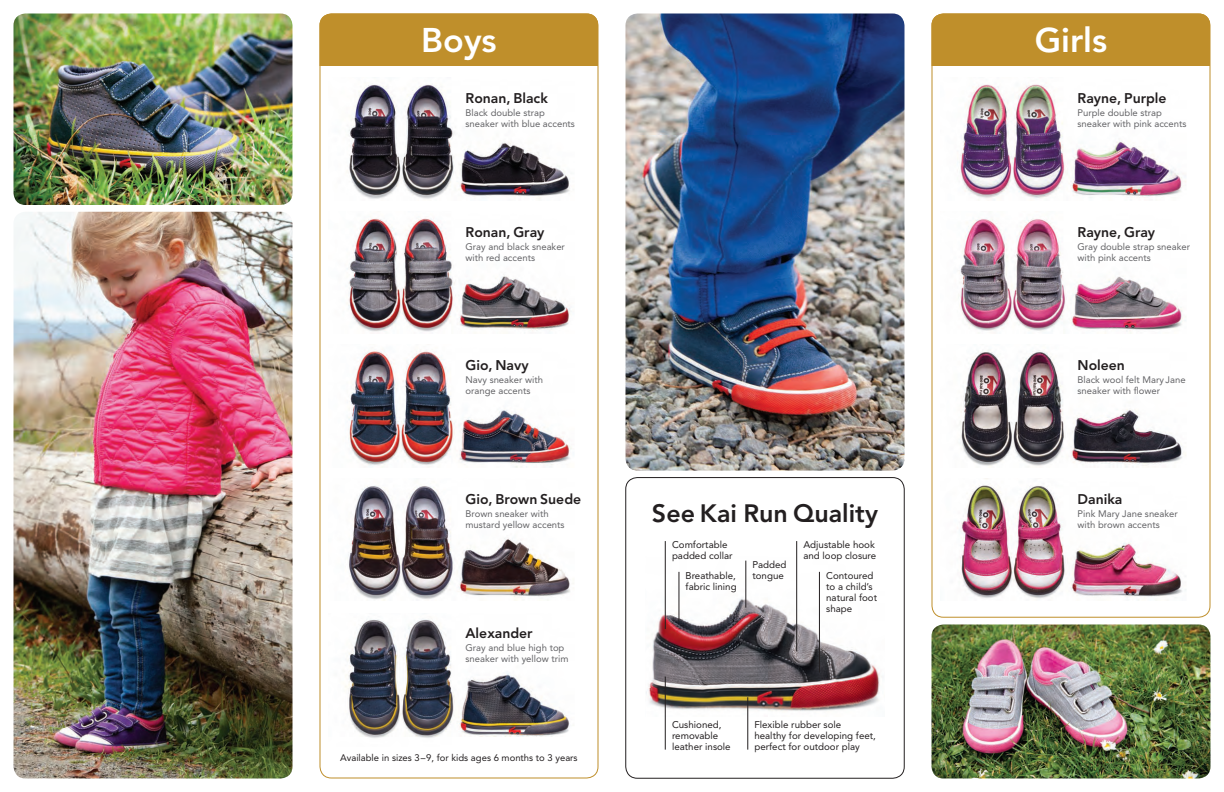
<style>
.page{position:relative;width:1224px;height:792px;background:#fff}
.page>*{position:absolute;margin:0;border:0;box-sizing:border-box;transform-origin:0 0}
.t1{font:800 34px "Avenir";color:#fff}
.t2{font:800 25px "Avenir";color:#231f20}
.t3{font:800 14px "Avenir";color:#231f20}
.t4{font:9.8px/11px "Avenir";color:#231f20}
.t5{font:9.5px/11px "Avenir";color:#636366}
.t6{font:9.5px "Avenir";color:#231f20}
</style>
<div class="page">
<img style="left:14px;top:14px;width:278px;height:191px">
<img style="left:932px;top:624px;width:278px;height:154px">
<img style="left:626px;top:14px;width:278px;height:457px">
<img style="left:14px;top:212px;width:278px;height:566px">
<div style="left:320px;top:14px;width:278px;height:52px;background:#bf8f2b"></div>
<div style="left:932px;top:14px;width:278px;height:52px;background:#bf8f2b"></div>
<img style="left:960px;top:84px;width:226px;height:515px">
<img style="left:347px;top:84px;width:225px;height:517px">
<img style="left:345px;top:619px;width:225px;height:119px">
<div style="left:626px;top:477px;width:279px;height:301px;border:1px solid #231f20;border-radius:12px"></div>
<img style="left:646px;top:557px;width:234px;height:159px">
<hr style="left:665px;top:677px;width:1px;height:73px;background:#231f20">
<hr style="left:819px;top:572px;width:1px;height:100px;background:#231f20">
<hr style="left:748px;top:697px;width:1px;height:53px;background:#231f20">
<hr style="left:665px;top:541px;width:1px;height:88px;background:#231f20">
<hr style="left:796px;top:541px;width:1px;height:110px;background:#231f20">
<hr style="left:679px;top:572px;width:1px;height:50px;background:#231f20">
<hr style="left:746px;top:561px;width:1px;height:47px;background:#231f20">
<h1 class="t1" style="left:421px;top:20px;width:77px">Boys</h1>
<h1 class="t1" style="left:1035px;top:20px;width:74px">Girls</h1>
<h3 class="t3" style="left:1078px;top:90px;width:91px">Rayne, Purple</h3>
<p class="t5" style="left:1078px;top:107px;width:110px">Purple double strap sneaker with pink accents</p>
<h3 class="t3" style="left:466px;top:90px;width:84px">Ronan, Black</h3>
<p class="t5" style="left:466px;top:107px;width:111px">Black double strap sneaker with blue accents</p>
<h3 class="t3" style="left:466px;top:223px;width:80px">Ronan, Gray</h3>
<p class="t5" style="left:466px;top:241px;width:101px">Gray and black sneaker with red accents</p>
<h3 class="t3" style="left:466px;top:357px;width:65px">Gio, Navy</h3>
<p class="t5" style="left:466px;top:374px;width:79px">Navy sneaker with orange accents</p>
<h3 class="t3" style="left:466px;top:490px;width:117px">Gio, Brown Suede</h3>
<p class="t5" style="left:466px;top:508px;width:101px">Brown sneaker with mustard yellow accents</p>
<h3 class="t3" style="left:466px;top:625px;width:69px">Alexander</h3>
<p class="t5" style="left:466px;top:642px;width:104px">Gray and blue high top sneaker with yellow trim</p>
<p class="t6" style="left:340px;top:753px;width:239px">Available in sizes 3–9, for kids ages 6 months to 3 years</p>
<h2 class="t2" style="left:652px;top:499px;width:228px">See Kai Run Quality</h2>
<p class="t4" style="left:672px;top:540px;width:62px">Comfortable padded collar</p>
<p class="t4" style="left:803px;top:540px;width:74px">Adjustable hook and loop closure</p>
<p class="t4" style="left:686px;top:570px;width:53px">Breathable, fabric lining</p>
<p class="t4" style="left:752px;top:559px;width:36px">Padded tongue</p>
<p class="t4" style="left:826px;top:570px;width:52px">Contoured to a child’s natural foot shape</p>
<p class="t4" style="left:672px;top:719px;width:60px">Cushioned, removable leather insole</p>
<p class="t4" style="left:754px;top:719px;width:123px">Flexible rubber sole<br>healthy for developing feet, perfect for outdoor play</p>
<h3 class="t3" style="left:1078px;top:223px;width:79px">Rayne, Gray</h3>
<p class="t5" style="left:1078px;top:241px;width:114px">Gray double strap sneaker with pink accents</p>
<h3 class="t3" style="left:1078px;top:357px;width:49px">Noleen</h3>
<p class="t5" style="left:1078px;top:374px;width:110px">Black wool felt Mary Jane sneaker with flower</p>
<h3 class="t3" style="left:1078px;top:490px;width:46px">Danika</h3>
<p class="t5" style="left:1078px;top:508px;width:102px">Pink Mary Jane sneaker with brown accents</p>
</div>
